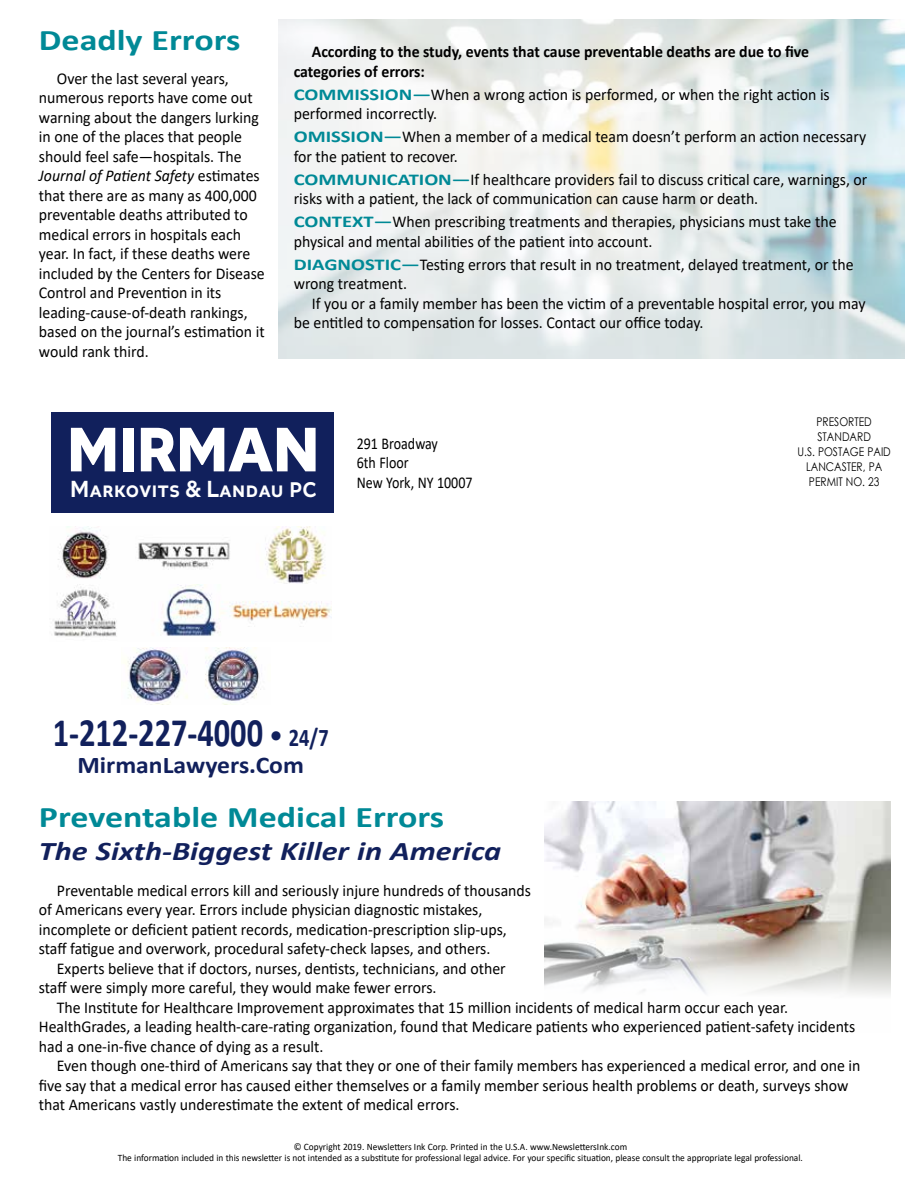
<style>
.page{position:relative;width:918px;height:1188px;background:#fff}
.page>*{position:absolute;margin:0;border:0;box-sizing:border-box;transform-origin:0 0}
.t1{font:700 66.3px "Altivo";color:#fff;scale:.88 1}
.t2{font:700 40.5px "Calibri";color:#11205c;scale:.8 1}
.t3{font:700 30px "Calibri";color:#008996;scale:1.2 1}
.t4{font:italic 700 27px "Calibri";color:#11205c;scale:1.2 1}
.t5{font:700 24px "Calibri";color:#11205c;scale:1.07 1}
.t6{font:500 22.5px "Altivo";letter-spacing:.03em;color:#fff;scale:.88 1}
.t7{font:16.5px/19.5px "Calibri";color:#000;scale:.96 1}
.t8{font:700 16.5px/19.5px "Calibri";color:#000;scale:.96 1}
.t9{font:16.5px/19.5px "Calibri";color:#000;scale:.85 1}
.t10{font:12px/15px "Century Gothic";color:#000;text-align:center;scale:.85 1}
.t11{font:9.75px/11.2px "Calibri";color:#000;text-align:center;scale:.96 1}
.s1{font-style:italic}
.s2{font-weight:700;color:#008996}
.s3{font-size:24.6px}
.s4{font-size:25.5px}
</style>
<div class="page">
<img style="left:279px;top:19px;width:625px;height:340px">
<div style="left:51px;top:413px;width:283px;height:100px;background:#11205c"></div>
<img style="left:54px;top:527px;width:278px;height:110px">
<img style="left:124px;top:647px;width:137px;height:58px">
<img style="left:544px;top:801px;width:347px;height:194px">
<h3 class="t3" style="left:39px;top:18px;width:169px">Deadly Errors</h3>
<p class="t7" style="left:39px;top:68px;width:237px;text-indent:18px">Over the last several years, numerous reports have come out warning about the dangers lurking in one of the places that people should feel safe—hospitals. The<br><span class="s1">Journal of Patient Safety</span> estimates that there are as many as 400,000 preventable deaths attributed to medical errors in hospitals each year. In fact, if these deaths were included by the Centers for Disease<br>Control and Prevention in its leading-cause-of-death rankings, based on the journal’s estimation it would rank third.</p>
<p class="t8" style="left:294px;top:42px;width:538px;text-indent:18px">According to the study, events that cause preventable deaths are due to five categories of errors:</p>
<p class="t7" style="left:294px;top:84px;width:560px"><span class="s2">COMMISSION—</span>When a wrong action is performed, or when the right action is performed incorrectly.</p>
<p class="t7" style="left:294px;top:127px;width:598px"><span class="s2">OMISSION—</span>When a member of a medical team doesn’t perform an action necessary for the patient to recover.</p>
<p class="t7" style="left:294px;top:169px;width:599px"><span class="s2">COMMUNICATION—</span>If healthcare providers fail to discuss critical care, warnings, or risks with a patient, the lack of communication can cause harm or death.</p>
<p class="t7" style="left:294px;top:212px;width:567px"><span class="s2">CONTEXT—</span>When prescribing treatments and therapies, physicians must take the physical and mental abilities of the patient into account.</p>
<p class="t7" style="left:294px;top:254px;width:585px"><span class="s2">DIAGNOSTIC—</span>Testing errors that result in no treatment, delayed treatment, or the wrong treatment.</p>
<p class="t7" style="left:294px;top:293px;width:597px;text-indent:18px">If you or a family member has been the victim of a preventable hospital error, you may be entitled to compensation for losses. Contact our office today.</p>
<h1 class="t1" style="left:67px;top:406px;width:288px">MIRMAN</h1>
<h3 class="t6" style="left:70px;top:475px;width:282px"><span class="s3">M</span>ARKOVITS <span class="s3">&amp; L</span>ANDAU PC</h3>
<p class="t9" style="left:357px;top:433px;width:138px">291 Broadway<br>6th Floor<br>New York, NY 10007</p>
<h2 class="t2" style="left:53px;top:703px;width:347px">1-212-227-4000 <span class="s4">• 24/7</span></h2>
<h3 class="t5" style="left:78px;top:748px;width:213px">MirmanLawyers.Com</h3>
<h3 class="t3" style="left:39px;top:796px;width:339px">Preventable Medical Errors</h3>
<h3 class="t4" style="left:39px;top:832px;width:387px">The Sixth-Biggest Killer in America</h3>
<p class="t10" style="left:798px;top:414px;width:111px">PRESORTED<br>STANDARD<br>U.S. POSTAGE PAID<br>LANCASTER, PA<br>PERMIT NO. 23</p>
<p class="t7" style="left:57px;top:880px;width:495px">Preventable medical errors kill and seriously injure hundreds of thousands</p>
<p class="t7" style="left:39px;top:900px;width:464px">of Americans every year. Errors include physician diagnostic mistakes,</p>
<p class="t7" style="left:39px;top:919px;width:489px">incomplete or deficient patient records, medication-prescription slip-ups,</p>
<p class="t7" style="left:39px;top:939px;width:472px">staff fatigue and overwork, procedural safety-check lapses, and others.</p>
<p class="t7" style="left:57px;top:958px;width:469px">Experts believe that if doctors, nurses, dentists, technicians, and other</p>
<p class="t7" style="left:39px;top:978px;width:416px">staff were simply more careful, they would make fewer errors.</p>
<p class="t7" style="left:57px;top:997px;width:763px">The Institute for Healthcare Improvement approximates that 15 million incidents of medical harm occur each year.</p>
<p class="t7" style="left:39px;top:1017px;width:852px">HealthGrades, a leading health-care-rating organization, found that Medicare patients who experienced patient-safety incidents</p>
<p class="t7" style="left:39px;top:1036px;width:298px">had a one-in-five chance of dying as a result.</p>
<p class="t7" style="left:57px;top:1056px;width:839px">Even though one-third of Americans say that they or one of their family members has experienced a medical error, and one in</p>
<p class="t7" style="left:39px;top:1075px;width:845px">five say that a medical error has caused either themselves or a family member serious health problems or death, surveys show</p>
<p class="t7" style="left:39px;top:1095px;width:440px">that Americans vastly underestimate the extent of medical errors.</p>
<p class="t11" style="left:118px;top:1141px;width:715px">© Copyright 2019. Newsletters Ink Corp. Printed in the U.S.A. www.NewslettersInk.com<br>The information included in this newsletter is not intended as a substitute for professional legal advice. For your specific situation, please consult the appropriate legal professional.</p>
</div>
